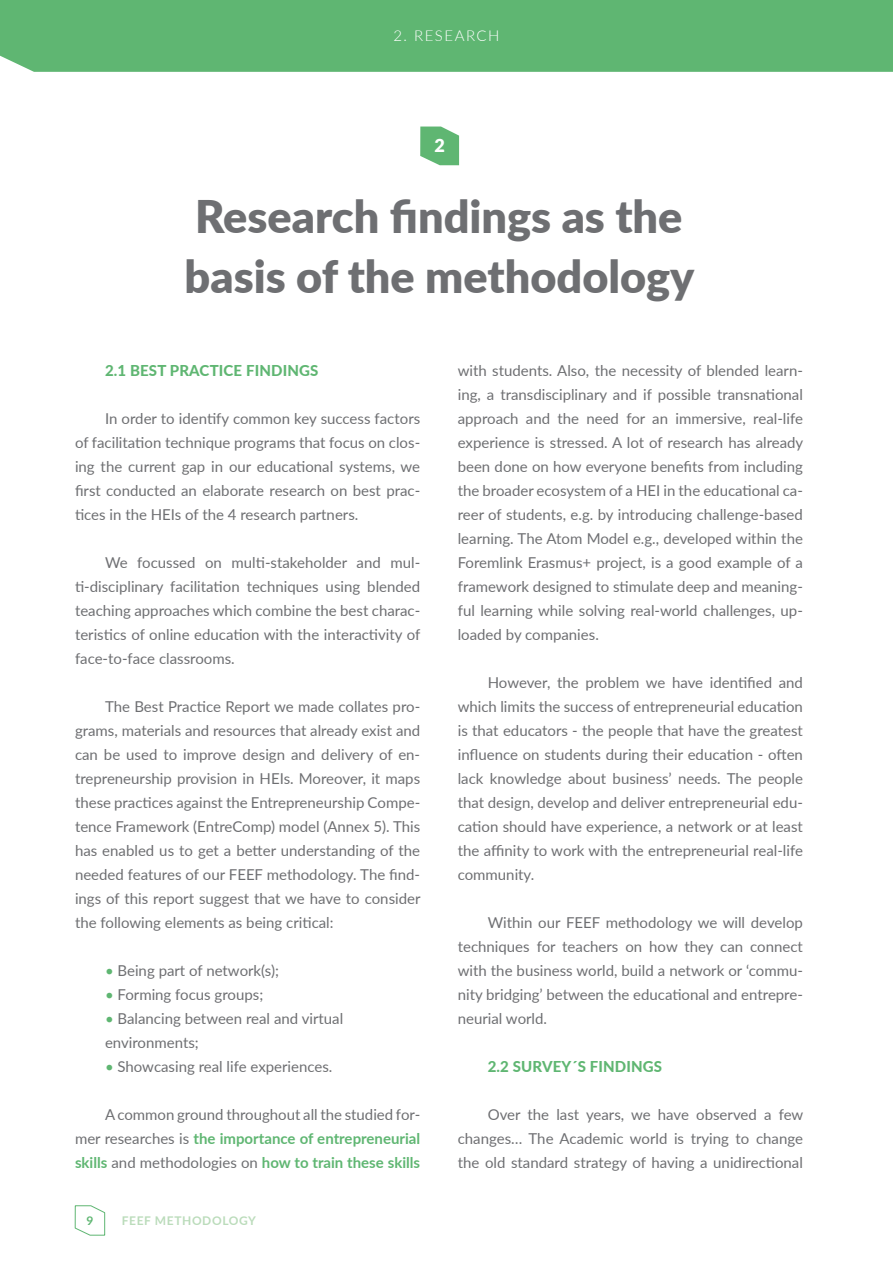
<style>
.page{position:relative;width:893px;height:1263px;background:#fff}
.page>*{position:absolute;margin:0;border:0;box-sizing:border-box;transform-origin:0 0}
.t1{font:900 45px/60px "Lato";color:#6e6f72}
.t2{font:900 18px "Lato";color:#fff}
.t3{font:15px/24px "Lato";color:#6e6f72;text-align:justify}
.t4{font:800 15px "Lato";letter-spacing:.01em;color:#5fb672}
.t5{font:300 15px "Lato";letter-spacing:.1em;color:#fff}
.t6{font:700 12px "Lato";letter-spacing:.05em;color:#bbdcbb}
.t7{font:700 12px "Lato";color:#5fb672}
.s1{color:#5fb672}
.s2{font-weight:700;color:#5fb672}
</style>
<div class="page">
<svg style="left:75px;top:1205px;width:30px;height:30px"></svg>
<svg style="left:420px;top:127px;width:39px;height:38px"></svg>
<div style="left:0;top:0;width:893px;height:72px;background:#5fb672"></div>
<p class="t5" style="left:393px;top:25px;width:108px">2. RESEARCH</p>
<p class="t2" style="left:434px;top:132px;width:12px">2</p>
<h1 class="t1" style="left:185px;top:185px;width:511px">Research findings as the basis of the methodology</h1>
<p class="t4" style="left:105px;top:359px;width:215px">2.1 BEST PRACTICE FINDINGS</p>
<p class="t3" style="left:75px;top:406px;width:347px;text-indent:30px">In order to identify common key success factors of facilitation technique programs that focus on clos&shy;ing the current gap in our educational systems, we first conducted an elaborate research on best prac&shy;tices in the HEIs of the 4 research partners.</p>
<p class="t3" style="left:75px;top:550px;width:347px;text-indent:30px">We focussed on multi-stakeholder and mul&shy;ti-disciplinary facilitation techniques using blended teaching approaches which combine the best charac&shy;teristics of online education with the interactivity of face-to-face classrooms.</p>
<p class="t3" style="left:75px;top:694px;width:347px;text-indent:30px">The Best Practice Report we made collates pro&shy;grams, materials and resources that already exist and can be used to improve design and delivery of en&shy;trepreneurship provision in HEIs. Moreover, it maps these practices against the Entrepreneurship Compe&shy;tence Framework (EntreComp) model (Annex 5). This has enabled us to get a better understanding of the needed features of our FEEF methodology. The find&shy;ings of this report suggest that we have to consider the following elements as being critical:</p>
<p class="t3" style="left:105px;top:958px;width:176px"><span class="s1">•</span> Being part of network(s);</p>
<p class="t3" style="left:105px;top:982px;width:160px"><span class="s1">•</span> Forming focus groups;</p>
<p class="t3" style="left:105px;top:1006px;width:240px"><span class="s1">•</span> Balancing between real and virtual environments;</p>
<p class="t3" style="left:105px;top:1054px;width:229px"><span class="s1">•</span> Showcasing real life experiences.</p>
<p class="t3" style="left:75px;top:1102px;width:347px;text-indent:30px">A common ground throughout all the studied for&shy;mer researches is <span class="s2">the importance of entrepreneurial skills</span> and methodologies on <span class="s2">how to train these skills</span></p>
<p class="t7" style="left:86px;top:1212px;width:8px">9</p>
<p class="t6" style="left:122px;top:1212px;width:136px">FEEF METHODOLOGY</p>
<p class="t3" style="left:458px;top:358px;width:347px">with students. Also, the necessity of blended learn&shy;ing, a transdisciplinary and if possible transnational approach and the need for an immersive, real-life experience is stressed. A lot of research has already been done on how everyone benefits from including the broader ecosystem of a HEI in the educational ca&shy;reer of students, e.g. by introducing challenge-based learning. The Atom Model e.g., developed within the Foremlink Erasmus+ project, is a good example of a framework designed to stimulate deep and meaning&shy;ful learning while solving real-world challenges, up&shy;loaded by companies.</p>
<p class="t3" style="left:458px;top:670px;width:347px;text-indent:30px">However, the problem we have identified and which limits the success of entrepreneurial education is that educators - the people that have the greatest influence on students during their education - often lack knowledge about business’ needs. The people that design, develop and deliver entrepreneurial edu&shy;cation should have experience, a network or at least the affinity to work with the entrepreneurial real-life community.</p>
<p class="t3" style="left:458px;top:910px;width:347px;text-indent:30px">Within our FEEF methodology we will develop techniques for teachers on how they can connect with the business world, build a network or ‘commu&shy;nity bridging’ between the educational and entrepre&shy;neurial world.</p>
<p class="t4" style="left:488px;top:1055px;width:176px">2.2 SURVEY´S FINDINGS</p>
<p class="t3" style="left:458px;top:1102px;width:347px;text-indent:30px">Over the last years, we have observed a few changes… The Academic world is trying to change the old standard strategy of having a unidirectional</p>
</div>
